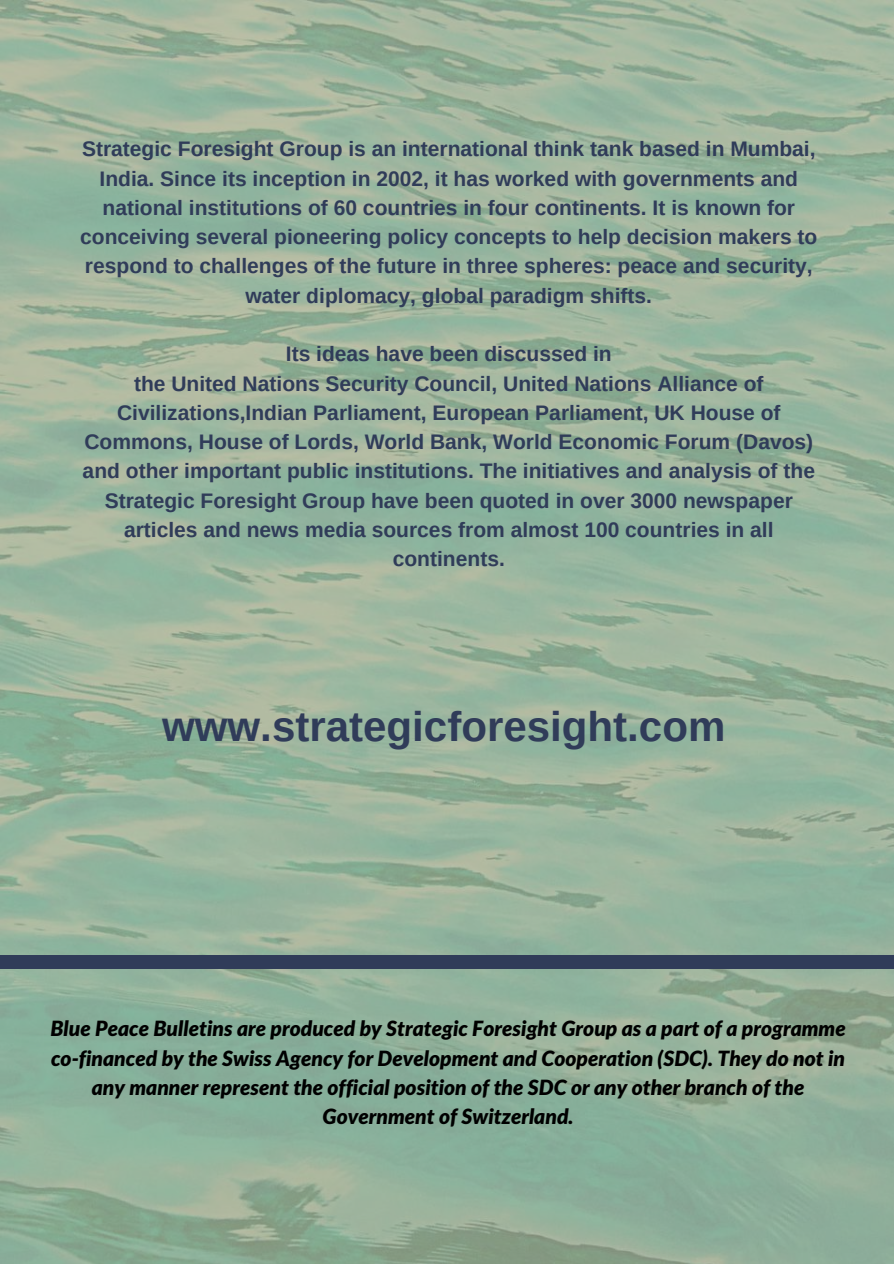
<style>
.page{position:relative;width:894px;height:1264px;background:#fff}
.page>*{position:absolute;margin:0;border:0;box-sizing:border-box;transform-origin:0 0}
.t1{font:700 42px "Arimo";color:#303c59}
.t2{font:700 21px/29.2px "Arimo";color:#303c59;text-align:center}
.t3{font:italic 900 21px/29.2px "Lato";color:#000;text-align:center}
</style>
<div class="page">
<div style="left:0;top:955px;width:893px;height:14px;background:#303c59"></div>
<p class="t2" style="left:80px;top:134px;width:738px">Strategic Foresight Group is an international think tank based in Mumbai, India. Since its inception in 2002, it has worked with governments and national institutions of 60 countries in four continents. It is known for conceiving several pioneering policy concepts to help decision makers to respond to challenges of the future in three spheres: peace and security, water diplomacy, global paradigm shifts.</p>
<p class="t2" style="left:83px;top:339px;width:733px">Its ideas have been discussed in<br>the United Nations Security Council, United Nations Alliance of Civilizations,Indian Parliament, European Parliament, UK House of Commons, House of Lords, World Bank, World Economic Forum (Davos) and other important public institutions. The initiatives and analysis of the Strategic Foresight Group have been quoted in over 3000 newspaper articles and news media sources from almost 100 countries in all continents.</p>
<h1 class="t1" style="left:162px;top:702px;width:564px">www.strategicforesight.com</h1>
<p class="t3" style="left:50px;top:1013px;width:796px">Blue Peace Bulletins are produced by Strategic Foresight Group as a part of a programme co-financed by the Swiss Agency for Development and Cooperation (SDC). They do not in any manner represent the official position of the SDC or any other branch of the Government of Switzerland.</p>
</div>
